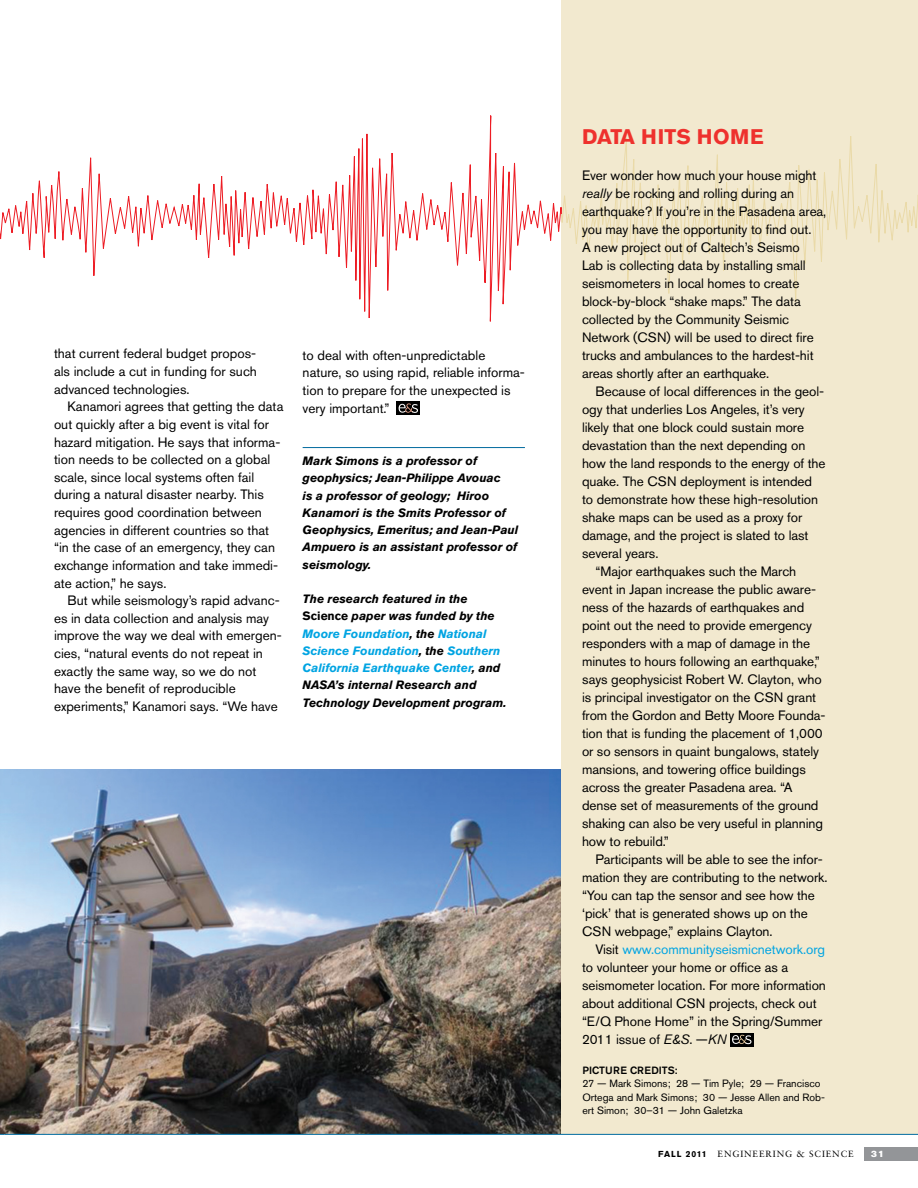
<style>
.page{position:relative;width:918px;height:1188px;background:#fff}
.page>*{position:absolute;margin:0;border:0;box-sizing:border-box;transform-origin:0 0}
.t1{font:700 21px "Akzidenz Grotesk Pro";letter-spacing:.005em;color:#ee312d}
.t2{font:13.5px/17.7px "Akzidenz Grotesk Pro";letter-spacing:-.005em;color:#000}
.t3{font:13.5px "Akzidenz Grotesk Pro";letter-spacing:-.005em;color:#00a4e2}
.t4{font:italic 700 12px/17.2px "Akzidenz Grotesk Pro";letter-spacing:-.005em;color:#000}
.t5{font:10.5px/13.5px "Akzidenz Grotesk Pro";color:#000}
.t6{font:500 10.5px "Akzidenz Grotesk Pro";color:#000}
.t7{font:9px "Sabon LT Std";letter-spacing:.1em;color:#000}
.t8{font:9px "Akzidenz Grotesk Pro Super";color:#fff}
.s1{font-style:normal}
.s2{color:#00a4e2}
.s3{font-style:italic}
.s4{color:#000}
.s5{font-family:"Akzidenz Grotesk Pro";font-weight:700;font-size:8.7px}
</style>
<div class="page">
<div style="left:864px;top:1147px;width:54px;height:14px;background:#939598"></div>
<hr style="left:303px;top:447px;width:222px;height:1px;background:#006a9e">
<svg style="left:397px;top:402px;width:23px;height:13px"></svg>
<svg style="left:399px;top:404px;width:19px;height:9px"></svg>
<img style="left:0;top:770px;width:562px;height:364px">
<div style="left:562px;top:0;width:356px;height:1134px;background:#f2e9cf"></div>
<svg style="left:562px;top:136px;width:356px;height:166px"></svg>
<svg style="left:1px;top:0;width:561px;height:370px"></svg>
<div style="left:730px;top:1033px;width:24px;height:13px;background:#000"></div>
<svg style="left:732px;top:1035px;width:19px;height:9px"></svg>
<hr style="left:5px;top:1134px;width:913px;height:1px;background:#006a9e">
<p class="t2" style="left:54px;top:345px;width:204px;text-align:justify">that current federal budget propos&shy;als include a cut in funding for such advanced technologies.</p>
<p class="t2" style="left:54px;top:398px;width:231px;text-indent:14px">Kanamori agrees that getting the data out quickly after a big event is vital for hazard mitigation. He says that informa&shy;tion needs to be collected on a global scale, since local systems often fail during a natural disaster nearby. This requires good coordination between agencies in different countries so that “in the case of an emergency, they can exchange information and take immedi&shy;ate action,” he says.</p>
<p class="t2" style="left:54px;top:592px;width:229px;text-indent:14px">But while seismology’s rapid advanc&shy;es in data collection and analysis may improve the way we deal with emergen&shy;cies, “natural events do not repeat in exactly the same way, so we do not have the benefit of reproducible experiments,” Kanamori says. “We have</p>
<p class="t2" style="left:303px;top:346px;width:224px">to deal with often-unpredictable nature, so using rapid, reliable informa&shy;tion to prepare for the unexpected is very important.”</p>
<p class="t4" style="left:303px;top:452px;width:217px">Mark Simons is a professor of geophysics; Jean-Philippe Avouac<br>is a professor of geology; Hiroo<br>Kanamori is the Smits Professor of<br>Geophysics, Emeritus; and Jean-Paul<br>Ampuero is an assistant professor of seismology.</p>
<p class="t4" style="left:303px;top:590px;width:205px">The research featured in the<br><span class="s1">SCIENCE</span> paper was funded by the<br><span class="s2">Moore Foundation</span>, the <span class="s2">National<br>Science Foundation</span>, the <span class="s2">Southern<br>California Earthquake Center</span>, and<br>NASA’s internal Research and<br>Technology Development program.</p>
<h1 class="t1" style="left:582px;top:123px;width:183px">DATA HITS HOME</h1>
<p class="t2" style="left:582px;top:166px;width:246px">Ever wonder how much your house might <span class="s3">really</span> be rocking and rolling during an earthquake? If you’re in the Pasadena area, you may have the opportunity to find out.<br>A new project out of Caltech’s Seismo<br>Lab is collecting data by installing small seismometers in local homes to create block-by-block “shake maps.” The data collected by the Community Seismic Network (CSN) will be used to direct fire trucks and ambulances to the hardest-hit areas shortly after an earthquake.</p>
<p class="t2" style="left:596px;top:382px;width:230px">Because of local differences in the geol-</p>
<p class="t2" style="left:582px;top:400px;width:224px">ogy that underlies Los Angeles, it’s very</p>
<p class="t2" style="left:582px;top:418px;width:224px">likely that one block could sustain more</p>
<p class="t2" style="left:582px;top:436px;width:225px">devastation than the next depending on</p>
<p class="t2" style="left:582px;top:454px;width:245px">how the land responds to the energy of the</p>
<p class="t2" style="left:582px;top:472px;width:232px">quake. The CSN deployment is intended</p>
<p class="t2" style="left:582px;top:490px;width:238px">to demonstrate how these high-resolution</p>
<p class="t2" style="left:582px;top:508px;width:222px">shake maps can be used as a proxy for</p>
<p class="t2" style="left:582px;top:526px;width:228px">damage, and the project is slated to last</p>
<p class="t2" style="left:582px;top:544px;width:78px">several years.</p>
<p class="t2" style="left:596px;top:562px;width:202px">“Major earthquakes such the March</p>
<p class="t2" style="left:582px;top:580px;width:236px">event in Japan increase the public aware-</p>
<p class="t2" style="left:582px;top:598px;width:224px">ness of the hazards of earthquakes and</p>
<p class="t2" style="left:582px;top:616px;width:232px">point out the need to provide emergency</p>
<p class="t2" style="left:582px;top:634px;width:230px">responders with a map of damage in the</p>
<p class="t2" style="left:582px;top:652px;width:240px">minutes to hours following an earthquake,”</p>
<p class="t2" style="left:582px;top:670px;width:241px">says geophysicist Robert W. Clayton, who</p>
<p class="t2" style="left:582px;top:688px;width:236px">is principal investigator on the CSN grant</p>
<p class="t2" style="left:582px;top:706px;width:245px">from the Gordon and Betty Moore Founda-</p>
<p class="t2" style="left:582px;top:724px;width:242px">tion that is funding the placement of 1,000</p>
<p class="t2" style="left:582px;top:742px;width:239px">or so sensors in quaint bungalows, stately</p>
<p class="t2" style="left:582px;top:760px;width:225px">mansions, and towering office buildings</p>
<p class="t2" style="left:582px;top:778px;width:212px">across the greater Pasadena area. “A</p>
<p class="t2" style="left:582px;top:796px;width:238px">dense set of measurements of the ground</p>
<p class="t2" style="left:582px;top:814px;width:242px">shaking can also be very useful in planning</p>
<p class="t2" style="left:582px;top:832px;width:88px">how to rebuild.”</p>
<p class="t2" style="left:596px;top:850px;width:229px">Participants will be able to see the infor-</p>
<p class="t2" style="left:582px;top:868px;width:247px">mation they are contributing to the network.</p>
<p class="t2" style="left:582px;top:886px;width:234px">“You can tap the sensor and see how the</p>
<p class="t2" style="left:582px;top:904px;width:227px">‘pick’ that is generated shows up on the</p>
<p class="t2" style="left:582px;top:922px;width:192px">CSN webpage,” explains Clayton.</p>
<p class="t3" style="left:596px;top:940px;width:231px"><span class="s4">Visit</span> www.communityseismicnetwork.org</p>
<p class="t2" style="left:582px;top:958px;width:208px">to volunteer your home or office as a</p>
<p class="t2" style="left:582px;top:976px;width:245px">seismometer location. For more information</p>
<p class="t2" style="left:582px;top:994px;width:236px">about additional CSN projects, check out</p>
<p class="t2" style="left:582px;top:1012px;width:242px">“E/Q Phone Home” in the Spring/Summer</p>
<p class="t2" style="left:582px;top:1030px;width:146px">2011 issue of <span class="s3">E&amp;S</span>. —<span class="s3">KN</span></p>
<p class="t6" style="left:582px;top:1063px;width:97px">PICTURE CREDITS:</p>
<p class="t5" style="left:582px;top:1077px;width:244px">27 — Mark Simons; 28 — Tim Pyle; 29 — Francisco<br>Ortega and Mark Simons; 30 — Jesse Allen and Rob&shy;ert Simon; 30–31 — John Galetzka</p>
<p class="t7" style="left:658px;top:1149px;width:197px"><span class="s5">FALL 2011</span> ENGINEERING &amp; SCIENCE</p>
<p class="t8" style="left:871px;top:1148px;width:14px">31</p>
</div>
